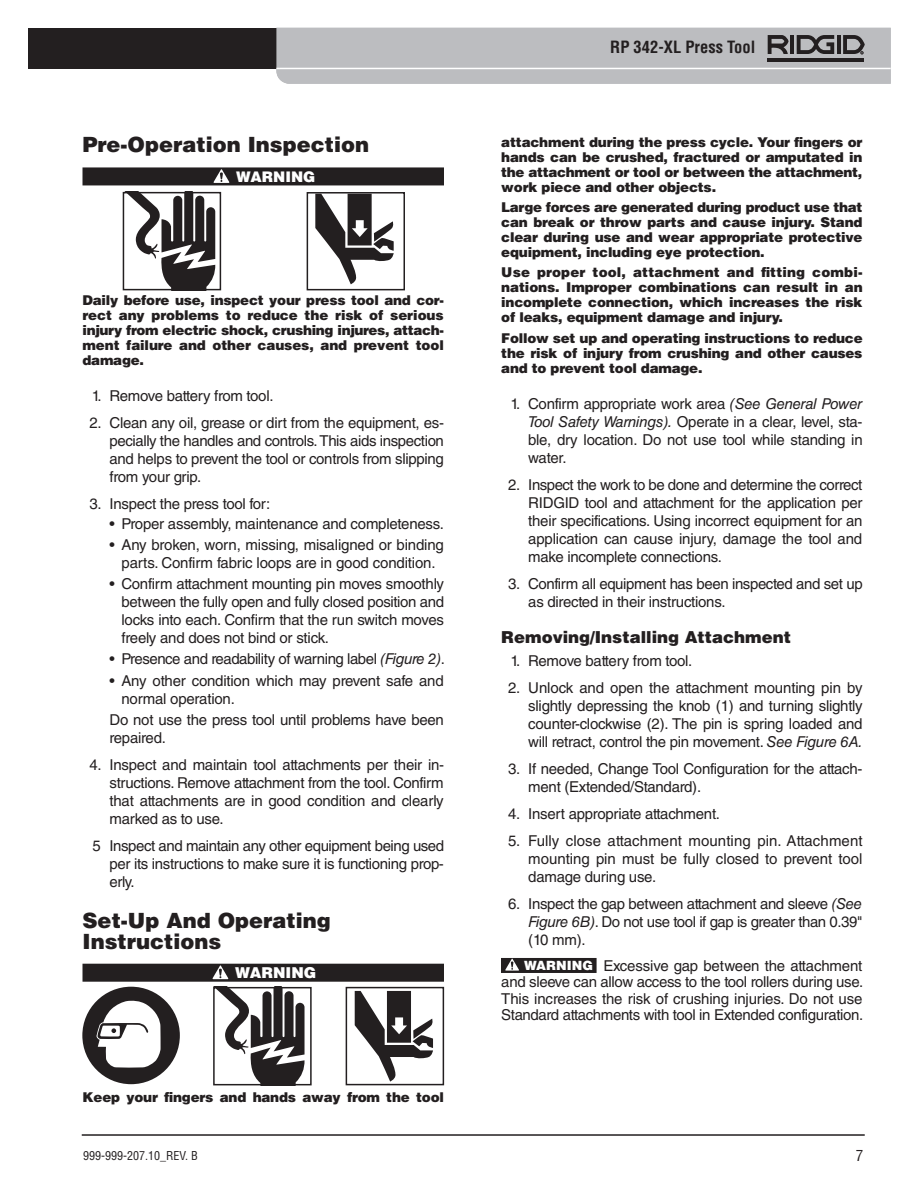
<style>
.page{position:relative;width:918px;height:1188px;background:#fff}
.page>*{position:absolute;margin:0;border:0;box-sizing:border-box;transform-origin:0 0}
.t1{font:900 21px/21px "Helvetica LT Std";color:#231f20}
.t2{font:900 16.5px "Helvetica LT Std";color:#231f20}
.t3{font:700 condensed 16.5px "Helvetica LT Std";color:#231f20}
.t4{font:15px/18px "Helvetica LT Std";letter-spacing:-.02em;color:#231f20;text-align:justify}
.t5{font:900 15px "Helvetica LT Std";color:#fff}
.t6{font:condensed 15px "Helvetica LT Std";color:#231f20}
.t7{font:900 14.7px "Helvetica LT Std";color:#fff}
.t8{font:900 13.5px/15px "Helvetica LT Std";letter-spacing:-.015em;color:#231f20;text-align:justify}
.t9{font:900 12.75px "Helvetica LT Std";color:#fff}
.t10{font:condensed 12px "Helvetica LT Std";color:#231f20}
.s1{font-style:italic}
</style>
<div class="page">
<hr style="left:82px;top:1134px;width:783px;height:2px;background:#231f20">
<div style="left:28px;top:28px;width:427px;height:41px;background:#231f20"></div>
<div style="left:276px;top:28px;width:615px;height:56px;background:#bcbdc0"></div>
<div style="left:501px;top:958px;width:96px;height:15px;background:#231f20"></div>
<svg style="left:505px;top:959px;width:14px;height:12px"></svg>
<img style="left:760px;top:30px;width:118px;height:39px">
<img style="left:82px;top:167px;width:362px;height:124px">
<img style="left:82px;top:963px;width:363px;height:123px">
<h2 class="t1" style="left:82px;top:134px;width:288px">Pre-Operation Inspection</h2>
<p class="t7" style="left:236px;top:167px;width:81px">WARNING</p>
<p class="t8" style="left:82px;top:293px;width:363px">Daily before use, inspect your press tool and cor&shy;rect any problems to reduce the risk of serious in jury from electric shock, crushing injures, attach&shy;ment failure and other causes, and prevent tool damage.</p>
<p class="t4" style="left:92px;top:387px;width:183px">1. Remove battery from tool.</p>
<p class="t4" style="left:110px;top:414px;width:336px;text-indent:-20px">2. Clean any oil, grease or dirt from the equipment, es&shy;pecially the handles and controls. This aids inspection and helps to prevent the tool or controls from slipping from your grip.</p>
<p class="t4" style="left:89px;top:495px;width:182px">3. Inspect the press tool for:</p>
<p class="t4" style="left:110px;top:514px;width:336px">• Proper assembly, maintenance and completeness.</p>
<p class="t4" style="left:110px;top:536px;width:336px;text-align:center">• Any broken, worn, missing, misaligned or binding parts. Confirm fabric loops are in good condition.</p>
<p class="t4" style="left:122px;top:575px;width:324px;text-indent:-12px">• Confirm attachment mounting pin moves smoothly between the fully open and fully closed position and locks into each. Confirm that the run switch moves freely and does not bind or stick.</p>
<p class="t4" style="left:110px;top:650px;width:337px">• Presence and readability of warning label <span class="s1">(Figure 2)</span>.</p>
<p class="t4" style="left:122px;top:671px;width:324px;text-indent:-12px">• Any other condition which may prevent safe and normal operation.</p>
<p class="t4" style="left:110px;top:710px;width:336px">Do not use the press tool until problems have been repaired.</p>
<p class="t4" style="left:110px;top:755px;width:336px;text-indent:-20px">4. Inspect and maintain tool attachments per their in&shy;structions. Remove attachment from the tool. Confirm that attachments are in good condition and clearly marked as to use.</p>
<p class="t4" style="left:109px;top:836px;width:336px;text-indent:-17px">5 Inspect and maintain any other equipment being used per its instructions to make sure it is functioning prop&shy;erly.</p>
<h2 class="t1" style="left:82px;top:909px;width:250px">Set-Up And Operating<br>Instructions</h2>
<p class="t5" style="left:235px;top:963px;width:83px">WARNING</p>
<p class="t8" style="left:82px;top:1089px;width:363px">Keep your fingers and hands away from the tool</p>
<p class="t10" style="left:83px;top:1148px;width:116px">999-999-207.10_REV. B</p>
<h3 class="t3" style="left:610px;top:36px;width:146px">RP 342-XL Press Tool</h3>
<p class="t8" style="left:501px;top:134px;width:363px">attachment during the press cycle. Your fingers or hands can be crushed, fractured or amputated in the attachment or tool or between the attachment, work piece and other objects.</p>
<p class="t8" style="left:501px;top:199px;width:363px">Large forces are generated during product use that can break or throw parts and cause injury. Stand clear during use and wear appropriate protective equipment, including eye protection.</p>
<p class="t8" style="left:501px;top:265px;width:363px">Use proper tool, attachment and fitting combi&shy;nations. Improper combinations can result in an in complete connection, which increases the risk of leaks, equipment damage and injury.</p>
<p class="t8" style="left:501px;top:330px;width:363px">Follow set up and operating instructions to reduce the risk of injury from crushing and other causes and to prevent tool damage.</p>
<p class="t4" style="left:528px;top:395px;width:336px;text-indent:-18px">1. Confirm appropriate work area <span class="s1">(See General Power Tool Safety Warnings).</span> Operate in a clear, level, sta&shy;ble, dry location. Do not use tool while standing in water.</p>
<p class="t4" style="left:528px;top:476px;width:336px;text-indent:-20px">2. Inspect the work to be done and determine the correct RIDGID tool and attachment for the application per their specifications. Using incorrect equipment for an application can cause injury, damage the tool and make incomplete connections.</p>
<p class="t4" style="left:528px;top:575px;width:336px;text-indent:-20px">3. Confirm all equipment has been inspected and set up as directed in their instructions.</p>
<h2 class="t2" style="left:501px;top:626px;width:291px">Removing/Installing Attachment</h2>
<p class="t4" style="left:511px;top:652px;width:183px">1. Remove battery from tool.</p>
<p class="t4" style="left:528px;top:679px;width:336px;text-indent:-20px">2. Unlock and open the attachment mounting pin by slightly depressing the knob (1) and turning slightly counter-clockwise (2). The pin is spring loaded and will retract, control the pin movement. <span class="s1">See Figure 6A.</span></p>
<p class="t4" style="left:528px;top:760px;width:336px;text-indent:-20px">3. If needed, Change Tool Configuration for the attach&shy;ment (Extended/Standard).</p>
<p class="t4" style="left:508px;top:805px;width:213px">4. Insert appropriate attachment.</p>
<p class="t4" style="left:528px;top:832px;width:336px;text-indent:-20px">5. Fully close attachment mounting pin. Attachment mounting pin must be fully closed to prevent tool damage during use.</p>
<p class="t4" style="left:528px;top:895px;width:336px;text-indent:-20px">6. Inspect the gap between attachment and sleeve <span class="s1">(See Fi gure 6B)</span>. Do not use tool if gap is greater than 0.39" (10 mm).</p>
<p class="t4" style="left:501px;top:957px;width:364px;line-height:16.5px;text-indent:102px">Excessive gap between the attachment and sleeve can allow access to the tool rollers during use.<br>This increases the risk of crushing injuries. Do not use Standard attachments with tool in Extended configuration.</p>
<p class="t9" style="left:524px;top:957px;width:70px">WARNING</p>
<p class="t6" style="left:856px;top:1146px;width:9px">7</p>
</div>
